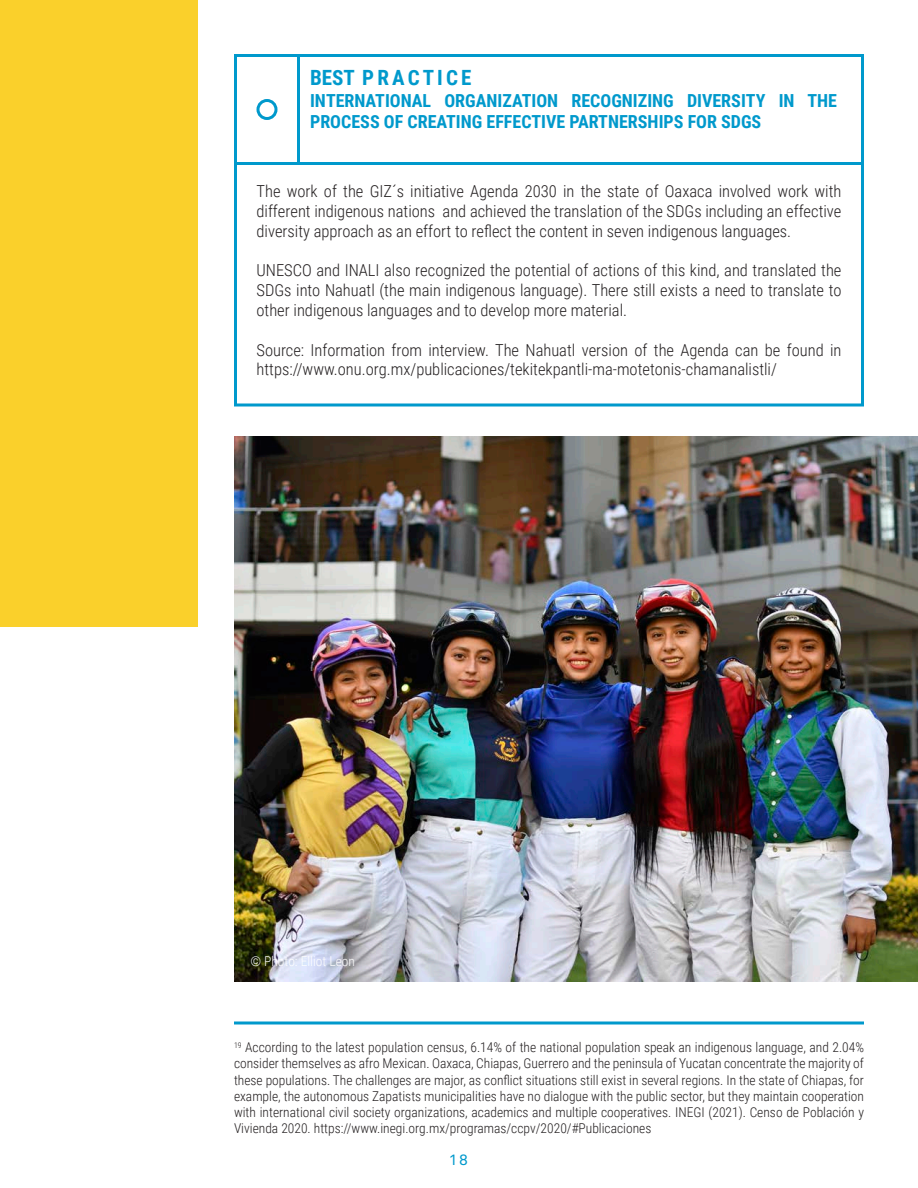
<style>
.page{position:relative;width:918px;height:1188px;background:#fff}
.page>*{position:absolute;margin:0;border:0;box-sizing:border-box;transform-origin:0 0}
.Bullets{font:700 21px "Roboto Condensed";letter-spacing:.15em;color:#09c}
.Bullets-2{font:700 18px/21.6px "Roboto Condensed";color:#09c}
.Box_Body{font:300 16.5px/19.8px "Roboto Condensed";color:#231f20;text-align:justify}
.t1{font:15px "Akkurat LL";color:#09c}
.Footnotes_main{font:300 13.5px/16.2px "Roboto Condensed";color:#231f20;text-align:justify}
.Footnotes_main-2{font:300 13.5px "Roboto Condensed";color:#fff}
</style>
<div class="page">
<div style="left:0;top:0;width:198px;height:627px;background:#fad02b"></div>
<div style="left:234px;top:54px;width:630px;height:111px;border:3px solid #09c"></div>
<hr style="left:297px;top:54px;width:3px;height:111px;background:#09c">
<div style="left:256px;top:99px;width:22px;height:21px;border:3px solid #09c;border-radius:50%"></div>
<hr style="left:234px;top:1022px;width:630px;height:2px;background:#09c">
<img style="left:234px;top:436px;width:684px;height:545px">
<p class="Bullets" style="left:310px;top:63px;width:163px">BEST PRACTICE</p>
<p class="Bullets-2" style="left:310px;top:89px;width:528px">INTERNATIONAL ORGANIZATION RECOGNIZING DIVERSITY IN THE<br>PROCESS OF CREATING EFFECTIVE PARTNERSHIPS FOR SDGS</p>
<p class="Box_Body" style="left:256px;top:181px;width:587px">The work of the GIZ´s initiative Agenda 2030 in the state of Oaxaca involved work with different indigenous nations and achieved the translation of the SDGs including an effective diversity approach as an effort to reflect the content in seven indigenous languages.</p>
<p class="Box_Body" style="left:256px;top:260px;width:587px">UNESCO and INALI also recognized the potential of actions of this kind, and translated the SDGs into Nahuatl (the main indigenous language). There still exists a need to translate to other indigenous languages and to develop more material.</p>
<p class="Box_Body" style="left:256px;top:339px;width:586px">Source: Information from interview. The Nahuatl version of the Agenda can be found in https://www.onu.org.mx/publicaciones/tekitekpantli-ma-motetonis-chamanalistli/</p>
<p class="Footnotes_main-2" style="left:250px;top:951px;width:106px">© Photo: Elliot Leon</p>
<p class="Footnotes_main" style="left:234px;top:1039px;width:632px"><sup>19</sup> According to the latest population census, 6.14% of the national population speak an indigenous language, and 2.04% consider themselves as afro Mexican. Oaxaca, Chiapas, Guerrero and the peninsula of Yucatan concentrate the majority of these populations. The challenges are major, as conflict situations still exist in several regions. In the state of Chiapas, for example, the autonomous Zapatists municipalities have no dialogue with the public sector, but they maintain cooperation with international civil society organizations, academics and multiple cooperatives. INEGI (2021). Censo de Población y Vivienda 2020. https://www.inegi.org.mx/programas/ccpv/2020/#Publicaciones</p>
<p class="t1" style="left:450px;top:1148px;width:19px">18</p>
</div>
